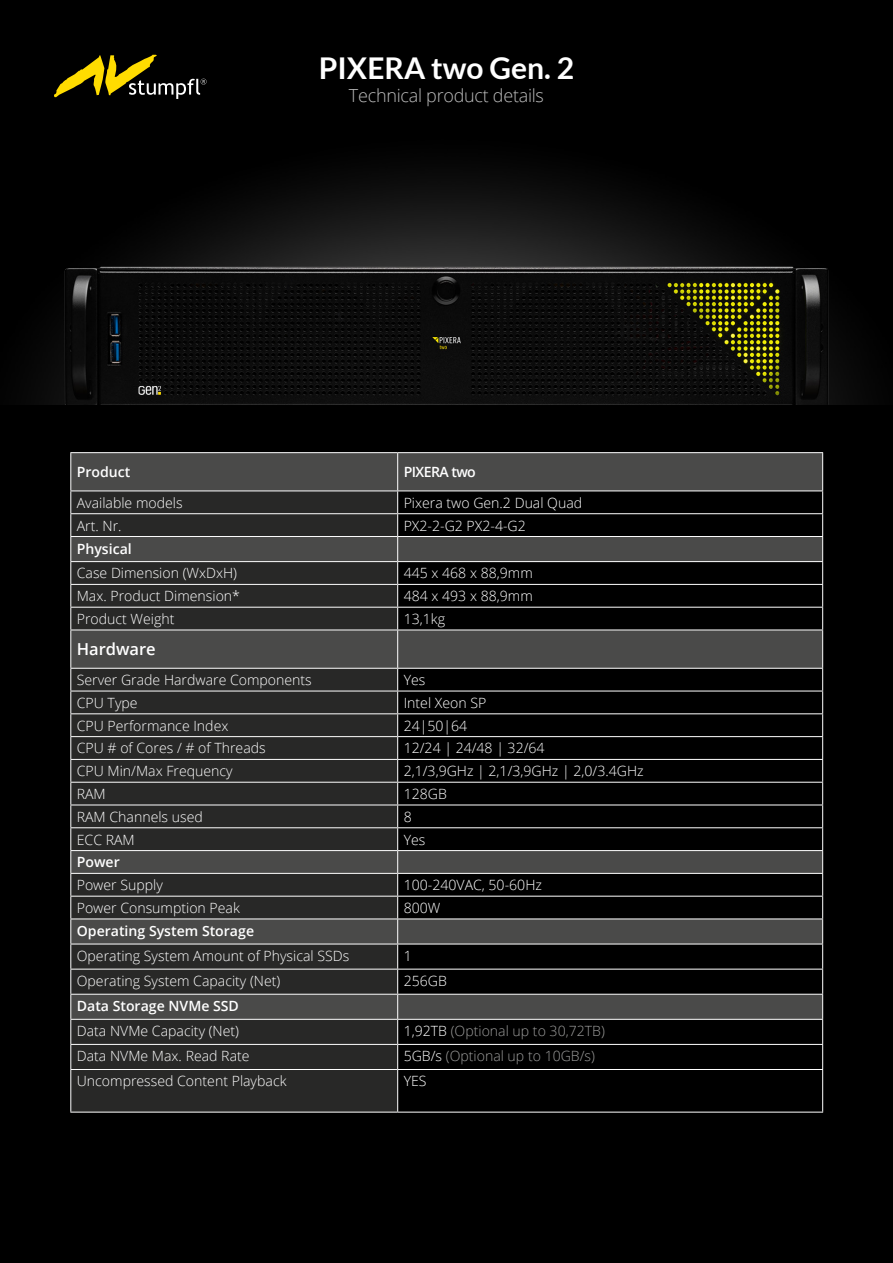
<style>
.page{position:relative;width:893px;height:1263px;background:#fff}
.page>*{position:absolute;margin:0;border:0;box-sizing:border-box;transform-origin:0 0}
.t1{font:700 30px "Lato";color:#fff}
.t2{font:300 18px "Open Sans";letter-spacing:-.015em;color:#bcbcbc}
.t3{font:600 16.5px "Open Sans";color:#fff}
.t4{font:300 14.1px "Open Sans";color:#fff}
.t5{font:600 14.1px "Open Sans";color:#fff}
.t6{font:300 14.1px "Open Sans";color:#9d9d9c}
.t7{font:600 14.1px "Open Sans";letter-spacing:-.04em;color:#fff}
.s1{color:#fff}
</style>
<div class="page">
<div style="left:0;top:404px;width:893px;height:859px;background:#000"></div>
<div style="left:71px;top:1070px;width:326px;height:42px;background:#282827"></div>
<hr style="left:70px;top:452px;width:328px;height:1px;background:#fff">
<hr style="left:398px;top:452px;width:425px;height:1px;background:#fff">
<svg style="left:70px;top:453px;width:753px;height:616px;background:#2a2a2a"></svg>
<hr style="left:70px;top:1069px;width:328px;height:1px;background:#fff">
<hr style="left:70px;top:1070px;width:1px;height:42px;background:#fff">
<hr style="left:398px;top:1069px;width:425px;height:1px;background:#fff">
<hr style="left:397px;top:1070px;width:1px;height:42px;background:#fff">
<hr style="left:822px;top:1070px;width:1px;height:42px;background:#fff">
<hr style="left:70px;top:629px;width:328px;height:1px;background:#fff">
<hr style="left:70px;top:630px;width:1px;height:38px;background:#fff">
<hr style="left:398px;top:629px;width:425px;height:1px;background:#fff">
<hr style="left:397px;top:630px;width:1px;height:38px;background:#fff">
<hr style="left:822px;top:630px;width:1px;height:38px;background:#fff">
<hr style="left:70px;top:668px;width:328px;height:1px;background:#fff">
<hr style="left:398px;top:668px;width:425px;height:1px;background:#fff">
<hr style="left:70px;top:1112px;width:328px;height:1px;background:#fff">
<hr style="left:398px;top:1112px;width:425px;height:1px;background:#fff">
<img style="left:0;top:0;width:893px;height:404px">
<h1 class="t1" style="left:319px;top:51px;width:257px">PIXERA two Gen. 2</h1>
<p class="t2" style="left:349px;top:84px;width:197px">Technical product details</p>
<p class="t5" style="left:77px;top:462px;width:55px">Product</p>
<p class="t7" style="left:404px;top:462px;width:74px">PIXERA two</p>
<p class="t4" style="left:77px;top:493px;width:107px">Available models</p>
<p class="t4" style="left:404px;top:493px;width:180px">Pixera two Gen.2 Dual Quad</p>
<p class="t4" style="left:77px;top:516px;width:46px">Art. Nr.</p>
<p class="t4" style="left:404px;top:516px;width:124px">PX2-2-G2 PX2-4-G2</p>
<p class="t5" style="left:77px;top:540px;width:57px">Physical</p>
<p class="t4" style="left:77px;top:564px;width:162px">Case Dimension (WxDxH)</p>
<p class="t4" style="left:404px;top:564px;width:131px">445 x 468 x 88,9mm</p>
<p class="t4" style="left:77px;top:586px;width:165px">Max. Product Dimension*</p>
<p class="t4" style="left:404px;top:586px;width:131px">484 x 493 x 88,9mm</p>
<p class="t4" style="left:77px;top:609px;width:99px">Product Weight</p>
<p class="t4" style="left:404px;top:609px;width:43px">13,1kg</p>
<p class="t3" style="left:77px;top:638px;width:81px">Hardware</p>
<p class="t4" style="left:77px;top:670px;width:237px">Server Grade Hardware Components</p>
<p class="t4" style="left:404px;top:670px;width:23px">Yes</p>
<p class="t4" style="left:77px;top:693px;width:62px">CPU Type</p>
<p class="t4" style="left:404px;top:693px;width:84px">Intel Xeon SP</p>
<p class="t4" style="left:77px;top:716px;width:153px">CPU Performance Index</p>
<p class="t4" style="left:404px;top:716px;width:65px">24|50|64</p>
<p class="t4" style="left:77px;top:739px;width:190px">CPU # of Cores / # of Threads</p>
<p class="t4" style="left:404px;top:739px;width:142px">12/24 | 24/48 | 32/64</p>
<p class="t4" style="left:77px;top:761px;width:157px">CPU Min/Max Frequency</p>
<p class="t4" style="left:404px;top:761px;width:241px">2,1/3,9GHz | 2,1/3,9GHz | 2,0/3.4GHz</p>
<p class="t4" style="left:77px;top:784px;width:31px">RAM</p>
<p class="t4" style="left:404px;top:784px;width:45px">128GB</p>
<p class="t4" style="left:77px;top:807px;width:128px">RAM Channels used</p>
<p class="t4" style="left:404px;top:807px;width:10px">8</p>
<p class="t4" style="left:77px;top:830px;width:59px">ECC RAM</p>
<p class="t4" style="left:404px;top:830px;width:23px">Yes</p>
<p class="t5" style="left:77px;top:852px;width:45px">Power</p>
<p class="t4" style="left:77px;top:875px;width:88px">Power Supply</p>
<p class="t4" style="left:404px;top:875px;width:140px">100-240VAC, 50-60Hz</p>
<p class="t4" style="left:77px;top:898px;width:165px">Power Consumption Peak</p>
<p class="t4" style="left:404px;top:898px;width:38px">800W</p>
<p class="t5" style="left:77px;top:921px;width:179px">Operating System Storage</p>
<p class="t4" style="left:77px;top:946px;width:274px">Operating System Amount of Physical SSDs</p>
<p class="t4" style="left:404px;top:946px;width:10px">1</p>
<p class="t4" style="left:77px;top:971px;width:205px">Operating System Capacity (Net)</p>
<p class="t4" style="left:404px;top:971px;width:45px">256GB</p>
<p class="t5" style="left:77px;top:996px;width:164px">Data Storage NVMe SSD</p>
<p class="t4" style="left:77px;top:1021px;width:164px">Data NVMe Capacity (Net)</p>
<p class="t6" style="left:404px;top:1021px;width:203px"><span class="s1">1,92TB</span> (Optional up to 30,72TB)</p>
<p class="t4" style="left:77px;top:1046px;width:174px">Data NVMe Max. Read Rate</p>
<p class="t6" style="left:404px;top:1046px;width:193px"><span class="s1">5GB/s</span> (Optional up to 10GB/s)</p>
<p class="t4" style="left:77px;top:1071px;width:211px">Uncompressed Content Playback</p>
<p class="t4" style="left:404px;top:1071px;width:24px">YES</p>
</div>
